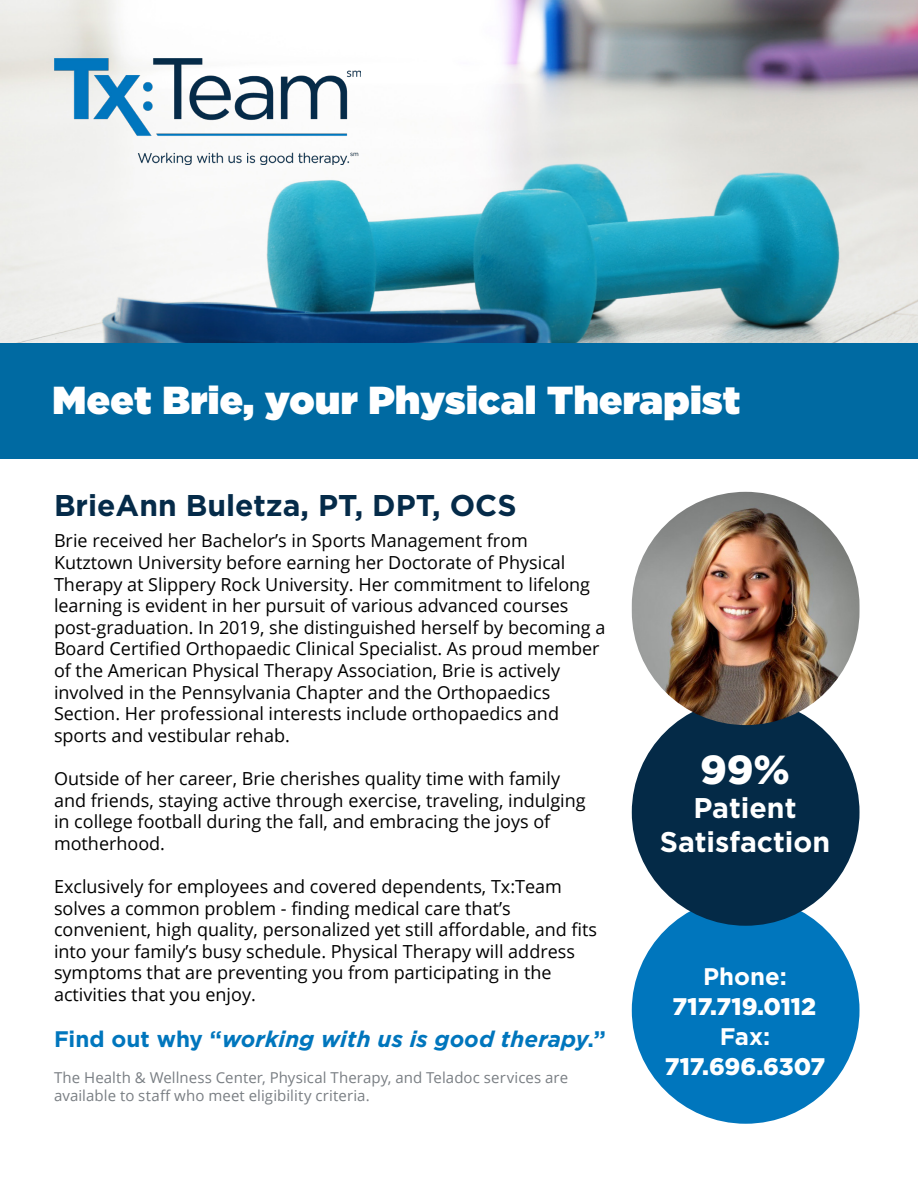
<style>
.page{position:relative;width:918px;height:1188px;background:#fff}
.page>*{position:absolute;margin:0;border:0;box-sizing:border-box;transform-origin:0 0}
.t1{font:900 40.5px "Gotham";color:#fff}
.Default_Body_Copy__Rockwell_Std{font:900 39px "Gotham";letter-spacing:.01em;color:#fff}
.t2{font:700 30px "Gotham";color:#052b49}
.t3{font:700 28.5px/34.2px "Gotham";color:#fff;text-align:center}
.t4{font:900 24px "Gotham";color:#fff}
.t5{font:700 24px "Gotham";color:#fff}
.t6{font:italic 700 22.5px "Gotham";color:#0076bd}
.t7{font:18px/21.6px "Open Sans";color:#000}
.t8{font:15px/18px "Open Sans";letter-spacing:.005em;color:#797e83}
.s1{font-style:normal}
</style>
<div class="page">
<img style="left:0;top:0;width:918px;height:344px">
<div style="left:0;top:344px;width:918px;height:115px;background:#006aa2"></div>
<div style="left:632px;top:897px;width:228px;height:227px;background:#0076bd;border-radius:50%"></div>
<div style="left:632px;top:699px;width:228px;height:227px;background:#042a47;border-radius:50%"></div>
<img style="left:632px;top:492px;width:228px;height:233px;border-radius:114px">
<img style="left:54px;top:58px;width:306px;height:107px">
<p class="Default_Body_Copy__Rockwell_Std" style="left:53px;top:372px;width:689px">Meet Brie, your Physical Therapist</p>
<p class="t2" style="left:54px;top:485px;width:464px">BrieAnn Buletza, PT, DPT, OCS</p>
<p class="t7" style="left:54px;top:530px;width:553px">Brie received her Bachelor’s in Sports Management from Kutztown University before earning her Doctorate of Physical Therapy at Slippery Rock University. Her commitment to lifelong learning is evident in her pursuit of various advanced courses post-graduation. In 2019, she distinguished herself by becoming a Board Certified Orthopaedic Clinical Specialist. As proud member of the American Physical Therapy Association, Brie is actively involved in the Pennsylvania Chapter and the Orthopaedics Section. Her professional interests include orthopaedics and sports and vestibular rehab.</p>
<p class="t7" style="left:54px;top:767px;width:533px">Outside of her career, Brie cherishes quality time with family and friends, staying active through exercise, traveling, indulging in college football during the fall, and embracing the joys of motherhood.</p>
<p class="t7" style="left:54px;top:875px;width:545px">Exclusively for employees and covered dependents, Tx:Team solves a common problem - finding medical care that’s convenient, high quality, personalized yet still affordable, and fits into your family’s busy schedule. Physical Therapy will address symptoms that are preventing you from participating in the activities that you enjoy.</p>
<p class="t6" style="left:54px;top:1024px;width:553px"><span class="s1">Find out why “</span>working with us is good therapy<span class="s1">.”</span></p>
<p class="t8" style="left:54px;top:1068px;width:516px">The Health &amp; Wellness Center, Physical Therapy, and Teladoc services are available to staff who meet eligibility criteria.</p>
<p class="t1" style="left:700px;top:741px;width:91px">99%</p>
<p class="t3" style="left:660px;top:790px;width:172px">Patient<br>Satisfaction</p>
<p class="t5" style="left:703px;top:960px;width:85px">Phone:</p>
<p class="t4" style="left:673px;top:990px;width:145px">717.719.0112</p>
<p class="t5" style="left:720px;top:1020px;width:52px">Fax:</p>
<p class="t4" style="left:665px;top:1050px;width:162px">717.696.6307</p>
</div>
